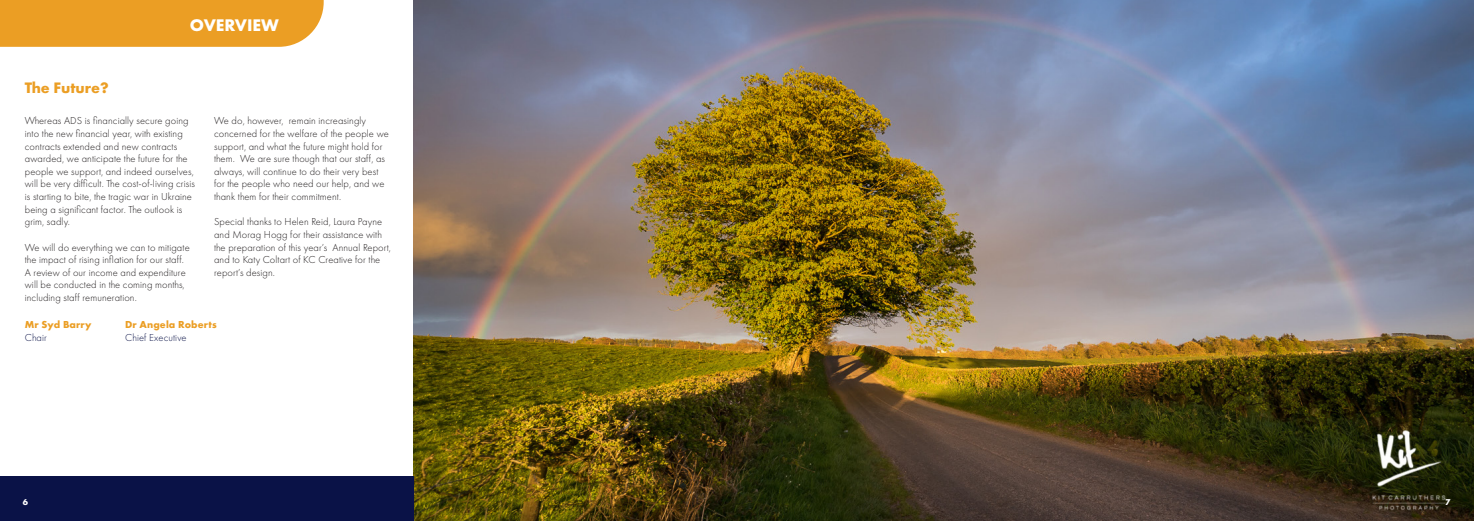
<style>
.page{position:relative;width:1474px;height:521px;background:#fff}
.page>*{position:absolute;margin:0;border:0;box-sizing:border-box;transform-origin:0 0}
.t1{font:700 17.5px "Futura PT";color:#fff}
.Heading{font:700 15.75px "Futura PT";color:#eb9e24}
.Bocy_Copy{font:300 10.5px/12.6px "Futura PT";letter-spacing:.01em;color:#231f20}
.Bocy_Copy-2{font:700 10.5px/12.6px "Futura PT";letter-spacing:.01em;color:#eb9e24}
.Bocy_Copy-3{font:300 10.5px "Futura PT";letter-spacing:.01em;color:#0a1247}
.t2{font:700 8.75px "Futura PT";color:#fff}
.s1{font-weight:300;color:#0a1247}
</style>
<div class="page">
<img style="left:413px;top:0;width:1060px;height:521px">
<div style="left:0;top:476px;width:413px;height:45px;background:#0a1247"></div>
<div style="left:0;top:0;width:324px;height:47px;background:#eb9e24"></div>
<p class="t1" style="left:190px;top:14px;width:90px">OVERVIEW</p>
<p class="Heading" style="left:25px;top:78px;width:85px">The Future?</p>
<p class="Bocy_Copy" style="left:25px;top:115px;width:172px">Whereas ADS is financially secure going into the new financial year, with existing contracts extended and new contracts awarded, we anticipate the future for the people we support, and indeed ourselves, will be very difficult. The cost-of-living crisis is starting to bite, the tragic war in Ukraine being a significant factor. The outlook is grim, sadly.</p>
<p class="Bocy_Copy" style="left:25px;top:241px;width:166px">We will do everything we can to mitigate the impact of rising inflation for our staff.<br>A review of our income and expenditure will be conducted in the coming months, including staff remuneration.</p>
<p class="Bocy_Copy" style="left:214px;top:115px;width:176px">We do, however, remain increasingly concerned for the welfare of the people we support, and what the future might hold for them. We are sure though that our staff, as always, will continue to do their very best for the people who need our help, and we thank them for their commitment.</p>
<p class="Bocy_Copy" style="left:214px;top:216px;width:178px">Special thanks to Helen Reid, Laura Payne and Morag Hogg for their assistance with the preparation of this year’s Annual Report, and to Katy Coltart of KC Creative for the report’s design.</p>
<p class="Bocy_Copy-2" style="left:25px;top:318px;width:68px">Mr Syd Barry<br><span class="s1">Chair</span></p>
<p class="Bocy_Copy-2" style="left:125px;top:318px;width:93px">Dr Angela Roberts</p>
<p class="Bocy_Copy-3" style="left:125px;top:332px;width:63px">Chief Executive</p>
<p class="t2" style="left:23px;top:496px;width:7px">6</p>
<p class="t2" style="left:1444px;top:496px;width:7px">7</p>
</div>
